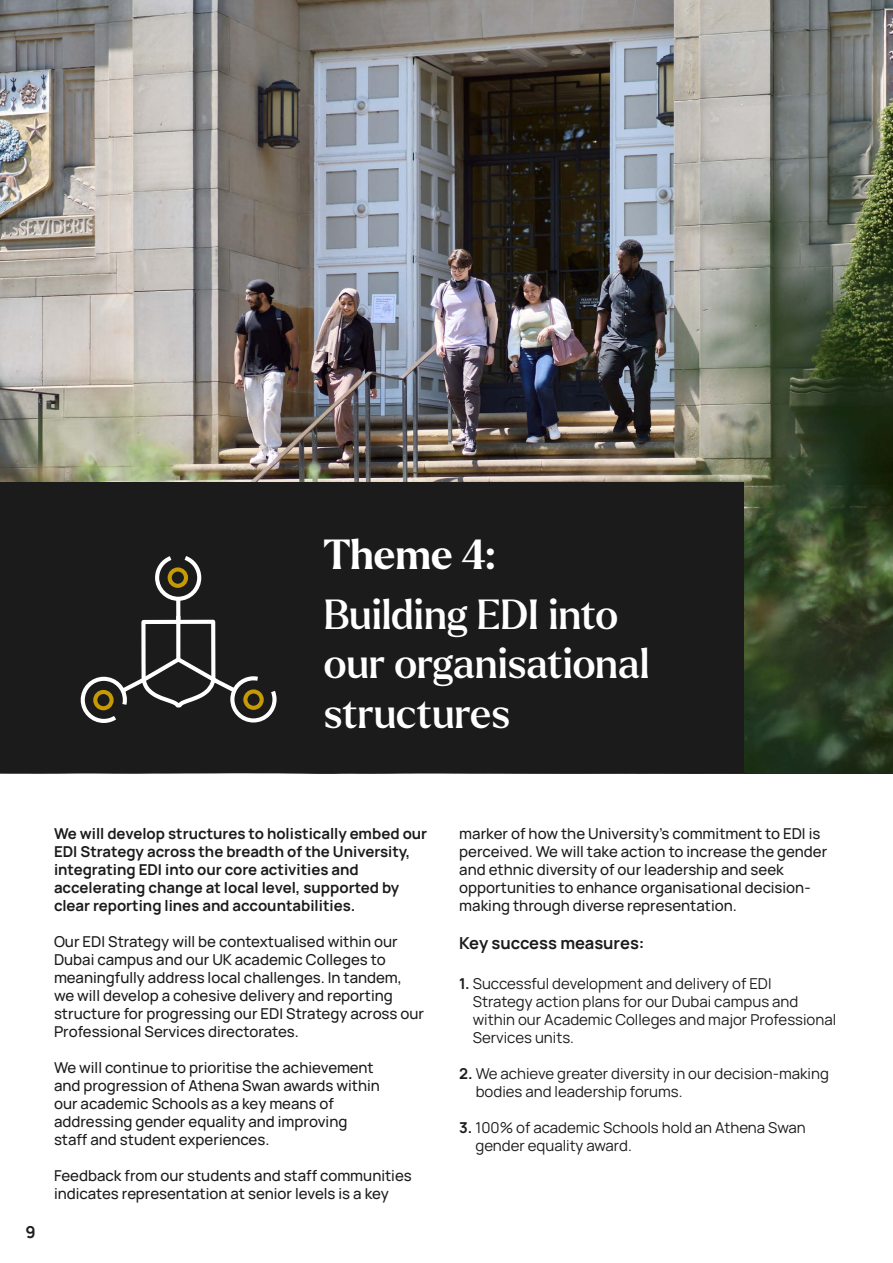
<style>
.page{position:relative;width:893px;height:1263px;background:#fff}
.page>*{position:absolute;margin:0;border:0;box-sizing:border-box;transform-origin:0 0}
.t1{font:500 40.95px/49.1px "Larken";color:#fff}
.t2{font:700 40.95px "Larken";color:#fff}
.t3{font:700 16.5px "Manrope";color:#1b1b1b}
.t4{font:700 16.5px "Manrope";color:#1d1d1b}
.t5{font:500 15px/18px "Manrope";color:#1b1b1b}
.t6{font:15px/18px "Manrope";color:#1b1b1b}
.t7{font:700 15px/18px "Manrope";color:#1b1b1b}
.s1{font-weight:700}
</style>
<div class="page">
<img style="left:0;top:0;width:893px;height:773px">
<div style="left:0;top:482px;width:744px;height:291px;background:#1b1b1b"></div>
<svg style="left:80px;top:556px;width:197px;height:167px"></svg>
<svg style="left:138px;top:612px;width:79px;height:162px"></svg>
<h1 class="t2" style="left:324px;top:528px;width:173px">Theme 4:</h1>
<h1 class="t1" style="left:324px;top:590px;width:327px">Building EDI into our organisational structures</h1>
<p class="t4" style="left:26px;top:1218px;width:12px">9</p>
<p class="t7" style="left:54px;top:823px;width:375px">We will develop structures to holistically embed our EDI Strategy across the breadth of the University, integrating EDI into our core activities and accelerating change at local level, supported by clear reporting lines and accountabilities.</p>
<p class="t5" style="left:54px;top:931px;width:372px">Our EDI Strategy will be contextualised within our Dubai campus and our UK academic Colleges to meaningfully address local challenges. In tandem, we will develop a cohesive delivery and reporting structure for progressing our EDI Strategy across our Professional Services directorates.</p>
<p class="t5" style="left:54px;top:1057px;width:327px">We will continue to prioritise the achievement and progression of Athena Swan awards within our academic Schools as a key means of addressing gender equality and improving staff and student experiences.</p>
<p class="t5" style="left:54px;top:1165px;width:359px">Feedback from our students and staff communities indicates representation at senior levels is a key</p>
<p class="t5" style="left:459px;top:823px;width:369px">marker of how the University’s commitment to EDI is perceived. We will take action to increase the gender and ethnic diversity of our leadership and seek opportunities to enhance organisational decision&shy;making through diverse representation.</p>
<p class="t3" style="left:459px;top:929px;width:187px">Key success measures:</p>
<p class="t6" style="left:473px;top:974px;width:365px;text-indent:-14px"><span class="s1">1.</span> Successful development and delivery of EDI<br>Strategy action plans for our Dubai campus and within our Academic Colleges and major Professional Services units.</p>
<p class="t6" style="left:476px;top:1064px;width:355px;text-indent:-16px"><span class="s1">2.</span> We achieve greater diversity in our decision-making bodies and leadership forums.</p>
<p class="t6" style="left:475px;top:1118px;width:332px;text-indent:-16px"><span class="s1">3.</span> 100% of academic Schools hold an Athena Swan gender equality award.</p>
</div>
